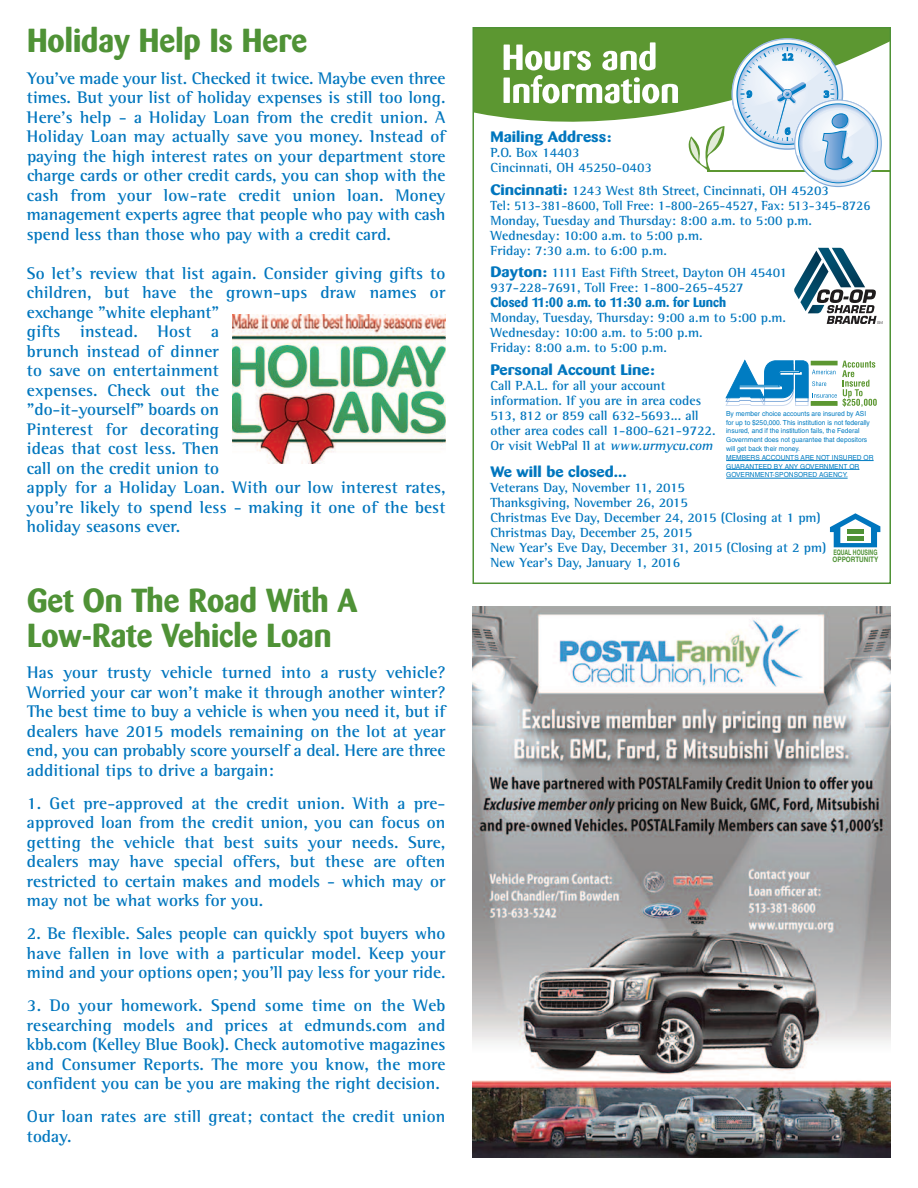
<style>
.page{position:relative;width:918px;height:1188px;background:#fff}
.page>*{position:absolute;margin:0;border:0;box-sizing:border-box;transform-origin:0 0}
.t1{font:700 33px/34.5px "Barmeno";color:#4f9236}
.t2{font:700 17.25px/19.5px "Rotis Semi Serif";color:#0076be;text-align:justify}
.t3{font:700 15px "Barmeno";color:#0076be;scale:1.15 1}
.t4{font:700 13.5px/15px "Rotis Semi Serif";color:#0076be}
.t5{font:700 13.5px "Barmeno";color:#0076be}
.t6{font:700 7.5px/7.5px "Helvetica";color:#4f9236;scale:.7 1}
.t7{font:6.9px/8.9px "Helvetica";color:#007cc2;scale:.96 1}
.s1{font-family:"Barmeno";font-size:15px}
.s2{font-style:italic}
</style>
<div class="page">
<svg style="left:475px;top:30px;width:413px;height:129px;fill:#5c9731"></svg>
<svg style="left:686px;top:126px;width:39px;height:45px"></svg>
<hr style="left:708px;top:170px;width:181px;height:1px;background:#5c9731">
<svg style="left:796px;top:101px;width:85px;height:85px"></svg>
<svg style="left:799px;top:104px;width:78px;height:78px"></svg>
<svg style="left:732px;top:38px;width:141px;height:133px"></svg>
<svg style="left:504px;top:42px;width:174px;height:61px"></svg>
<div style="left:472px;top:27px;width:419px;height:557px;border:2px solid #4f9236"></div>
<hr style="left:726px;top:460px;width:148px;height:1px;background:#007cc2">
<hr style="left:726px;top:469px;width:133px;height:1px;background:#007cc2">
<hr style="left:726px;top:478px;width:122px;height:1px;background:#007cc2">
<svg style="left:726px;top:360px;width:151px;height:47px"></svg>
<svg style="left:830px;top:513px;width:50px;height:34px"></svg>
<div style="left:847px;top:529px;width:17px;height:5px;background:#4f9236"></div>
<hr style="left:847px;top:536px;width:17px;height:4px;background:#4f9236">
<svg style="left:794px;top:248px;width:89px;height:76px"></svg>
<img style="left:472px;top:607px;width:419px;height:551px">
<img style="left:233px;top:314px;width:212px;height:150px">
<h1 class="t1" style="left:27px;top:25px;width:282px">Holiday Help Is Here</h1>
<p class="t2" style="left:27px;top:70px;width:420px">You've made your list. Checked it twice. Maybe even three times. But your list of holiday expenses is still too long.<br>Here's help - a Holiday Loan from the credit union. A Holiday Loan may actually save you money. Instead of paying the high interest rates on your department store charge cards or other credit cards, you can shop with the cash from your low-rate credit union loan. Money management experts agree that people who pay with cash spend less than those who pay with a credit card.</p>
<p class="t2" style="left:27px;top:265px;width:420px;text-align:left">So let's review that list again. Consider giving gifts to children, but have the grown-ups draw names or exchange "white elephant"<br>gifts instead. Host a<br>brunch instead of dinner<br>to save on entertainment<br>expenses. Check out the<br>"do-it-yourself" boards on<br>Pinterest for decorating<br>ideas that cost less. Then<br>call on the credit union to<br>apply for a Holiday Loan. With our low interest rates, you're likely to spend less - making it one of the best holiday seasons ever.</p>
<h1 class="t1" style="left:27px;top:585px;width:332px">Get On The Road With A<br>Low-Rate Vehicle Loan</h1>
<p class="t2" style="left:27px;top:665px;width:420px">Has your trusty vehicle turned into a rusty vehicle?<br>Worried your car won't make it through another winter?<br>The best time to buy a vehicle is when you need it, but if dealers have 2015 models remaining on the lot at year end, you can probably score yourself a deal. Here are three additional tips to drive a bargain:</p>
<p class="t2" style="left:27px;top:795px;width:420px">1. Get pre-approved at the credit union. With a pre&shy;approved loan from the credit union, you can focus on getting the vehicle that best suits your needs. Sure, dealers may have special offers, but these are often restricted to certain makes and models - which may or may not be what works for you.</p>
<p class="t2" style="left:27px;top:926px;width:420px">2. Be flexible. Sales people can quickly spot buyers who have fallen in love with a particular model. Keep your mind and your options open; you'll pay less for your ride.</p>
<p class="t2" style="left:27px;top:998px;width:420px">3. Do your homework. Spend some time on the Web researching models and prices at edmunds.com and kbb.com (Kelley Blue Book). Check automotive magazines and Consumer Reports. The more you know, the more confident you can be you are making the right decision.</p>
<p class="t2" style="left:27px;top:1109px;width:420px">Our loan rates are still great; contact the credit union today.</p>
<p class="t3" style="left:490px;top:129px;width:107px">Mailing Address:</p>
<p class="t4" style="left:490px;top:146px;width:163px">P.O. Box 14403<br>Cincinnati, OH 45250-0403</p>
<p class="t4" style="left:490px;top:184px;width:382px"><span class="s1">Cincinnati:</span> 1243 West 8th Street, Cincinnati, OH 45203<br>Tel: 513-381-8600, Toll Free: 1-800-265-4527, Fax: 513-345-8726<br>Monday, Tuesday and Thursday: 8:00 a.m. to 5:00 p.m.<br>Wednesday: 10:00 a.m. to 5:00 p.m.<br>Friday: 7:30 a.m. to 6:00 p.m.</p>
<p class="t4" style="left:490px;top:266px;width:298px"><span class="s1">Dayton:</span> 1111 East Fifth Street, Dayton OH 45401<br>937-228-7691, Toll Free: 1-800-265-4527</p>
<p class="t5" style="left:490px;top:296px;width:237px">Closed 11:00 a.m. to 11:30 a.m. for Lunch</p>
<p class="t4" style="left:490px;top:311px;width:297px">Monday, Tuesday, Thursday: 9:00 a.m to 5:00 p.m.<br>Wednesday: 10:00 a.m. to 5:00 p.m.<br>Friday: 8:00 a.m. to 5:00 p.m.</p>
<p class="t3" style="left:490px;top:362px;width:144px">Personal Account Line:</p>
<p class="t4" style="left:490px;top:379px;width:227px">Call P.A.L. for all your account information. If you are in area codes 513, 812 or 859 call 632-5693... all other area codes call 1-800-621-9722.<br>Or visit WebPal II at <span class="s2">www.urmycu.com</span></p>
<p class="t3" style="left:490px;top:464px;width:120px">We will be closed...</p>
<p class="t4" style="left:490px;top:481px;width:337px">Veterans Day, November 11, 2015<br>Thanksgiving, November 26, 2015<br>Christmas Eve Day, December 24, 2015 (Closing at 1 pm)<br>Christmas Day, December 25, 2015<br>New Year’s Eve Day, December 31, 2015 (Closing at 2 pm)<br>New Year’s Day, January 1, 2016</p>
<p class="t7" style="left:726px;top:410px;width:155px">By member choice accounts are insured by ASI for up to $250,000. This institution is not federally insured, and if the institution fails, the Federal Government does not guarantee that depositors will get back their money.<br>MEMBERS ACCOUNTS ARE NOT INSURED OR GUARANTEED BY ANY GOVERNMENT OR GOVERNMENT-SPONSORED AGENCY.</p>
<p class="t6" style="left:833px;top:549px;width:67px">EQUAL HOUSING<br>OPPORTUNITY</p>
</div>
